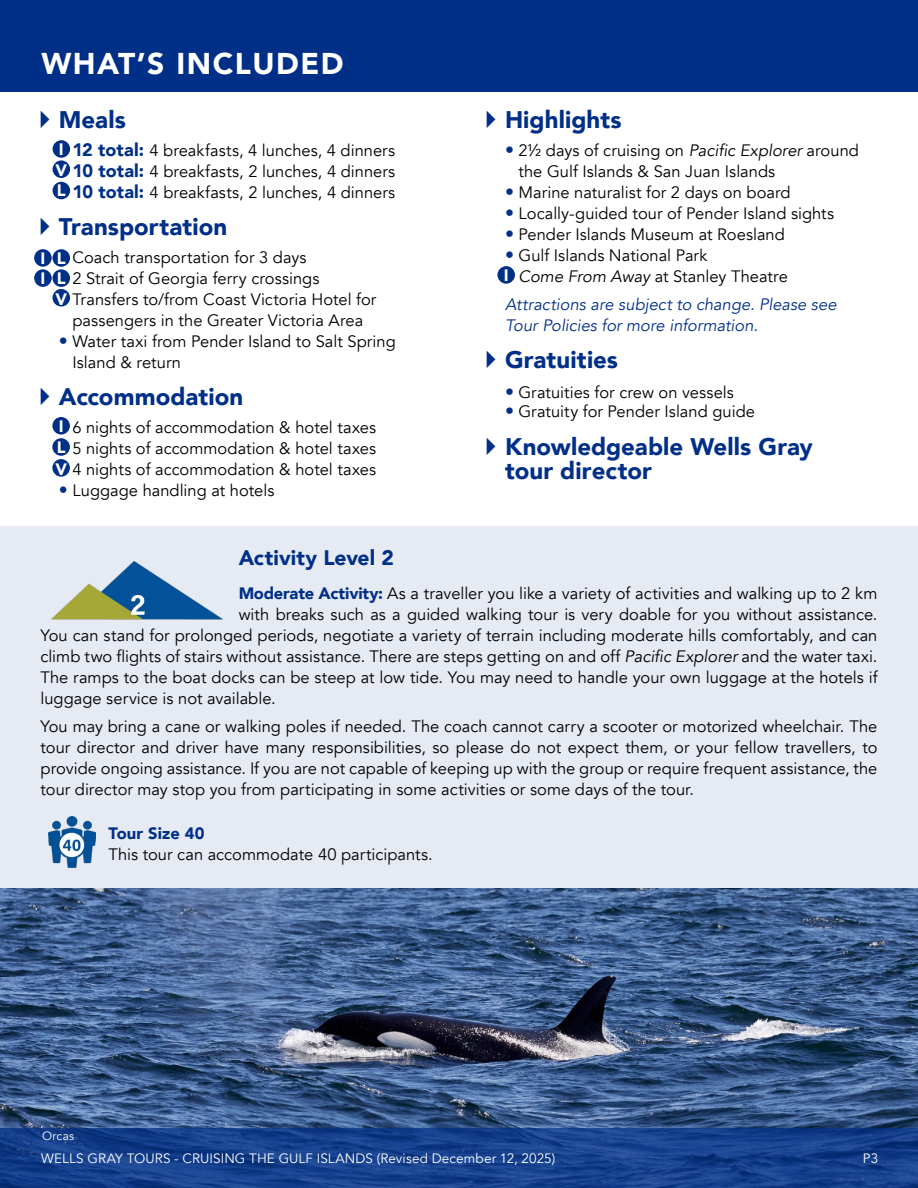
<style>
.page{position:relative;width:918px;height:1188px;background:#fff}
.page>*{position:absolute;margin:0;border:0;box-sizing:border-box;transform-origin:0 0}
.t1{font:900 30px "Avenir";letter-spacing:.05em;color:#fff}
.t2{font:900 24px/24px "Avenir";letter-spacing:.005em;color:#002f87}
.t3{font:900 21px "Avenir";letter-spacing:.005em;color:#002f87}
.t4{font:16.5px/21px "Avenir";color:#000}
.t5{font:italic 16.5px/27.8px "Avenir";color:#002f87}
.t6{font:900 16.5px/21.3px "Avenir";color:#fff}
.t7{font:900 16.5px "Avenir";letter-spacing:.005em;color:#002f87}
.t8{font:13.5px "Avenir";letter-spacing:.01em;color:#fff}
.t9{font:12px "Avenir";letter-spacing:.02em;color:#fff}
.s1{font-weight:900;font-size:18px;color:#002f87}
.s2{font-style:italic}
.s3{font-weight:900;font-style:normal;font-size:18px}
.s4{color:#000}
.s5{font-style:normal;color:#000}
.s6{font-weight:900;color:#002f87}
</style>
<div class="page">
<img style="left:0;top:888px;width:918px;height:240px">
<div style="left:53px;top:182px;width:17px;height:17px;background:#002f87;border-radius:50%"></div>
<div style="left:53px;top:140px;width:17px;height:18px;background:#002f87;border-radius:50%"></div>
<div style="left:53px;top:160px;width:17px;height:18px;background:#002f87;border-radius:50%"></div>
<div style="left:0;top:526px;width:918px;height:362px;background:#e6eaf3"></div>
<img style="left:51px;top:561px;width:172px;height:59px">
<img style="left:49px;top:817px;width:46px;height:51px">
<svg style="left:0;top:1128px;width:918px;height:60px;fill:#15408d"></svg>
<div style="left:497px;top:266px;width:18px;height:18px;background:#002f87;border-radius:50%"></div>
<div style="left:53px;top:269px;width:17px;height:18px;background:#002f87;border-radius:50%"></div>
<div style="left:34px;top:269px;width:18px;height:18px;background:#002f87;border-radius:50%"></div>
<div style="left:53px;top:249px;width:17px;height:18px;background:#002f87;border-radius:50%"></div>
<div style="left:34px;top:249px;width:18px;height:18px;background:#002f87;border-radius:50%"></div>
<div style="left:52px;top:438px;width:18px;height:18px;background:#002f87;border-radius:50%"></div>
<div style="left:52px;top:417px;width:18px;height:18px;background:#002f87;border-radius:50%"></div>
<div style="left:52px;top:459px;width:18px;height:18px;background:#002f87;border-radius:50%"></div>
<div style="left:53px;top:289px;width:17px;height:18px;background:#002f87;border-radius:50%"></div>
<div style="left:0;top:0;width:918px;height:91px;background:#002f87"></div>
<h1 class="t1" style="left:41px;top:37px;width:304px">WHAT’S INCLUDED</h1>
<h2 class="t2" style="left:59px;top:107px;width:69px">Meals</h2>
<p class="t4" style="left:59px;top:140px;width:338px"><span class="s1">• 12 total:</span> 4 breakfasts, 4 lunches, 4 dinners</p>
<p class="t4" style="left:59px;top:161px;width:338px"><span class="s1">• 10 total:</span> 4 breakfasts, 2 lunches, 4 dinners</p>
<p class="t4" style="left:59px;top:182px;width:338px"><span class="s1">• 10 total:</span> 4 breakfasts, 2 lunches, 4 dinners</p>
<h2 class="t2" style="left:59px;top:214px;width:170px">Transportation</h2>
<p class="t4" style="left:59px;top:247px;width:249px"><span class="s1">•</span> Coach transportation for 3 days</p>
<p class="t4" style="left:59px;top:268px;width:262px"><span class="s1">•</span> 2 Strait of Georgia ferry crossings</p>
<p class="t4" style="left:59px;top:289px;width:319px;text-align:center"><span class="s1">•</span> Transfers to/from Coast Victoria Hotel for passengers in the Greater Victoria Area</p>
<p class="t4" style="left:72px;top:331px;width:325px;text-indent:-14px"><span class="s1">•</span> Water taxi from Pender Island to Salt Spring<br>Island &amp; return</p>
<h2 class="t2" style="left:59px;top:384px;width:186px">Accommodation</h2>
<p class="t4" style="left:59px;top:417px;width:319px"><span class="s1">•</span> 6 nights of accommodation &amp; hotel taxes</p>
<p class="t4" style="left:59px;top:438px;width:319px"><span class="s1">•</span> 5 nights of accommodation &amp; hotel taxes</p>
<p class="t4" style="left:59px;top:459px;width:319px"><span class="s1">•</span> 4 nights of accommodation &amp; hotel taxes</p>
<p class="t4" style="left:59px;top:480px;width:217px"><span class="s1">•</span> Luggage handling at hotels</p>
<h2 class="t2" style="left:505px;top:107px;width:118px">Highlights</h2>
<p class="t4" style="left:519px;top:140px;width:342px;text-indent:-14px"><span class="s1">•</span> 2½ days of cruising on <span class="s2">Pacific Explorer</span> around the Gulf Islands &amp; San Juan Islands</p>
<p class="t4" style="left:505px;top:182px;width:287px"><span class="s1">•</span> Marine naturalist for 2 days on board</p>
<p class="t4" style="left:505px;top:203px;width:331px"><span class="s1">•</span> Locally-guided tour of Pender Island sights</p>
<p class="t4" style="left:505px;top:224px;width:281px"><span class="s1">•</span> Pender Islands Museum at Roesland</p>
<p class="t4" style="left:505px;top:245px;width:204px"><span class="s1">•</span> Gulf Islands National Park</p>
<p class="t5" style="left:505px;top:263px;width:333px"><span class="s3">•</span> <span class="s4">Come From Away</span> <span class="s5">at Stanley Theatre<br></span>Attractions are subject to change. Please see</p>
<p class="t5" style="left:505px;top:312px;width:254px">Tour Policies for more information.</p>
<h2 class="t2" style="left:505px;top:347px;width:115px">Gratuities</h2>
<p class="t4" style="left:505px;top:382px;width:230px"><span class="s1">•</span> Gratuities for crew on vessels</p>
<p class="t4" style="left:505px;top:401px;width:252px"><span class="s1">•</span> Gratuity for Pender Island guide</p>
<h2 class="t2" style="left:505px;top:434px;width:309px">Knowledgeable Wells Gray tour director</h2>
<p class="t6" style="left:56px;top:138px;width:13px">I<br>V</p>
<p class="t6" style="left:57px;top:180px;width:10px">L</p>
<p class="t6" style="left:40px;top:247px;width:27px">I L</p>
<p class="t6" style="left:57px;top:267px;width:10px">L</p>
<p class="t6" style="left:504px;top:264px;width:6px">I</p>
<p class="t6" style="left:40px;top:267px;width:6px">I</p>
<p class="t6" style="left:55px;top:288px;width:13px">V</p>
<p class="t6" style="left:59px;top:415px;width:6px">I</p>
<p class="t6" style="left:55px;top:458px;width:13px">V</p>
<p class="t6" style="left:57px;top:436px;width:10px">L</p>
<p class="t3" style="left:239px;top:540px;width:157px">Activity Level 2</p>
<p class="t4" style="left:239px;top:584px;width:640px"><span class="s6">Moderate Activity:</span> As a traveller you like a variety of activities and walking up to 2 km</p>
<p class="t4" style="left:239px;top:605px;width:640px">with breaks such as a guided walking tour is very doable for you without assistance.</p>
<p class="t4" style="left:40px;top:626px;width:839px">You can stand for prolonged periods, negotiate a variety of terrain including moderate hills comfortably, and can</p>
<p class="t4" style="left:40px;top:647px;width:838px">climb two flights of stairs without assistance. There are steps getting on and off <span class="s2">Pacific Explorer</span> and the water taxi.</p>
<p class="t4" style="left:40px;top:668px;width:839px">The ramps to the boat docks can be steep at low tide. You may need to handle your own luggage at the hotels if</p>
<p class="t4" style="left:40px;top:689px;width:237px">luggage service is not available.</p>
<p class="t4" style="left:40px;top:716px;width:839px;text-align:justify">You may bring a cane or walking poles if needed. The coach cannot carry a scooter or motorized wheelchair. The tour director and driver have many responsibilities, so please do not expect them, or your fellow travellers, to provide ongoing assistance. If you are not capable of keeping up with the group or require frequent assistance, the tour director may stop you from participating in some activities or some days of the tour.</p>
<p class="t7" style="left:108px;top:819px;width:98px">Tour Size 40</p>
<p class="t4" style="left:108px;top:844px;width:326px">This tour can accommodate 40 participants.</p>
<p class="t9" style="left:42px;top:1129px;width:34px">Orcas</p>
<p class="t8" style="left:41px;top:1150px;width:516px">WELLS GRAY TOURS - CRUISING THE GULF ISLANDS (Revised December 12, 2025)</p>
<p class="t8" style="left:863px;top:1150px;width:17px">P3</p>
</div>
